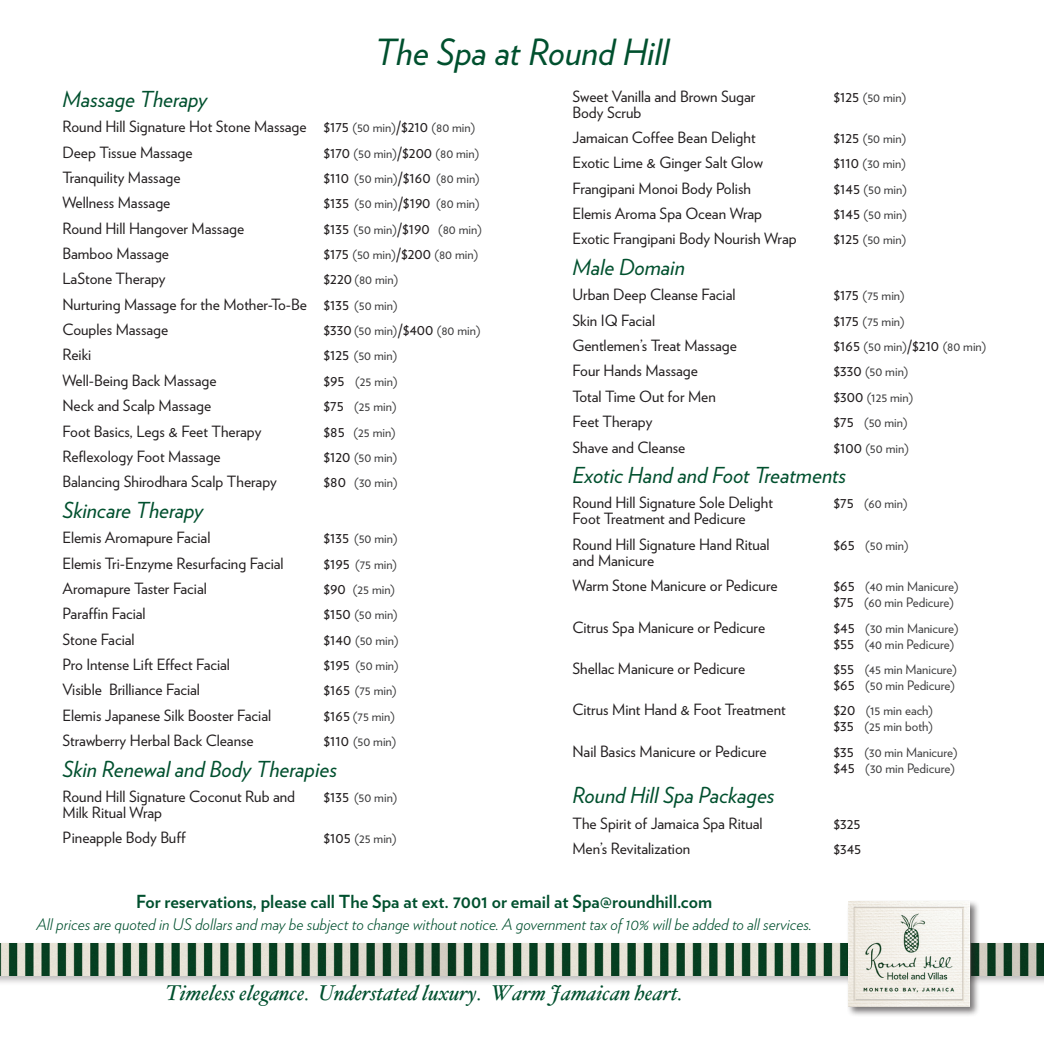
<style>
.page{position:relative;width:1044px;height:1044px;background:#fff}
.page>*{position:absolute;margin:0;border:0;box-sizing:border-box;transform-origin:0 0}
.t1{font:italic 36px "Verlag";color:#00502e}
.t2{font:italic 22px "Verlag";color:#00502e}
.t3{font:italic 21.4px "Hoefler Text";color:#00502e}
.t4{font:700 18px "Verlag";color:#00502e}
.t5{font:italic 300 16px "Verlag";color:#00502e}
.t6{font:15.6px/16px "Verlag";color:#231f20}
.t7{font:13px "Verlag";color:#3e3e3f}
.s1{font-size:15.6px;color:#231f20}
</style>
<div class="page">
<div style="left:0;top:941px;width:1044px;height:45px;background:#231f20;opacity:.3"></div>
<img style="left:0;top:943px;width:457px;height:33px">
<img style="left:457px;top:943px;width:587px;height:33px">
<div style="left:847px;top:900px;width:133px;height:117px;background:#231f20;opacity:.6"></div>
<img style="left:848px;top:902px;width:122px;height:105px">
<p class="t1" style="left:375px;top:24px;width:296px">The Spa at Round Hill</p>
<p class="t2" style="left:62px;top:82px;width:147px">Massage Therapy</p>
<p class="t6" style="left:62px;top:118px;width:246px">Round Hill Signature Hot Stone Massage</p>
<p class="t7" style="left:323px;top:118px;width:153px"><span class="s1">$175</span> (50 min)<span class="s1">/$210</span> (80 min)</p>
<p class="t6" style="left:62px;top:143px;width:132px">Deep Tissue Massage</p>
<p class="t7" style="left:323px;top:143px;width:157px"><span class="s1">$170</span> (50 min)<span class="s1">/$200</span> (80 min)</p>
<p class="t6" style="left:62px;top:169px;width:120px">Tranquility Massage</p>
<p class="t7" style="left:323px;top:169px;width:158px"><span class="s1">$110</span> (50 min)<span class="s1">/$160</span> (80 min)</p>
<p class="t6" style="left:62px;top:194px;width:109px">Wellness Massage</p>
<p class="t7" style="left:323px;top:194px;width:158px"><span class="s1">$135</span> (50 min)<span class="s1">/$190</span> (80 min)</p>
<p class="t6" style="left:62px;top:219px;width:183px">Round Hill Hangover Massage</p>
<p class="t7" style="left:323px;top:219px;width:160px"><span class="s1">$135</span> (50 min)<span class="s1">/$190</span> (80 min)</p>
<p class="t6" style="left:62px;top:245px;width:108px">Bamboo Massage</p>
<p class="t7" style="left:323px;top:245px;width:156px"><span class="s1">$175</span> (50 min)<span class="s1">/$200</span> (80 min)</p>
<p class="t6" style="left:62px;top:270px;width:105px">LaStone Therapy</p>
<p class="t7" style="left:323px;top:270px;width:76px"><span class="s1">$220</span> (80 min)</p>
<p class="t6" style="left:62px;top:295px;width:246px">Nurturing Massage for the Mother-To-Be</p>
<p class="t7" style="left:323px;top:295px;width:76px"><span class="s1">$135</span> (50 min)</p>
<p class="t6" style="left:62px;top:321px;width:107px">Couples Massage</p>
<p class="t7" style="left:323px;top:321px;width:159px"><span class="s1">$330</span> (50 min)<span class="s1">/$400</span> (80 min)</p>
<p class="t6" style="left:62px;top:346px;width:30px">Reiki</p>
<p class="t7" style="left:323px;top:346px;width:75px"><span class="s1">$125</span> (50 min)</p>
<p class="t6" style="left:62px;top:371px;width:156px">Well-Being Back Massage</p>
<p class="t7" style="left:323px;top:371px;width:75px"><span class="s1">$95</span> (25 min)</p>
<p class="t6" style="left:62px;top:397px;width:150px">Neck and Scalp Massage</p>
<p class="t7" style="left:323px;top:397px;width:75px"><span class="s1">$75</span> (25 min)</p>
<p class="t6" style="left:62px;top:422px;width:201px">Foot Basics, Legs &amp; Feet Therapy</p>
<p class="t7" style="left:323px;top:422px;width:74px"><span class="s1">$85</span> (25 min)</p>
<p class="t6" style="left:62px;top:448px;width:160px">Reflexology Foot Massage</p>
<p class="t7" style="left:323px;top:448px;width:75px"><span class="s1">$120</span> (50 min)</p>
<p class="t6" style="left:62px;top:473px;width:216px">Balancing Shirodhara Scalp Therapy</p>
<p class="t7" style="left:323px;top:473px;width:76px"><span class="s1">$80</span> (30 min)</p>
<p class="t2" style="left:62px;top:493px;width:142px">Skincare Therapy</p>
<p class="t6" style="left:62px;top:529px;width:149px">Elemis Aromapure Facial</p>
<p class="t7" style="left:323px;top:529px;width:76px"><span class="s1">$135</span> (50 min)</p>
<p class="t6" style="left:62px;top:554px;width:223px">Elemis Tri-Enzyme Resurfacing Facial</p>
<p class="t7" style="left:323px;top:554px;width:75px"><span class="s1">$195</span> (75 min)</p>
<p class="t6" style="left:62px;top:580px;width:146px">Aromapure Taster Facial</p>
<p class="t7" style="left:323px;top:580px;width:73px"><span class="s1">$90</span> (25 min)</p>
<p class="t6" style="left:62px;top:605px;width:85px">Paraffin Facial</p>
<p class="t7" style="left:323px;top:605px;width:76px"><span class="s1">$150</span> (50 min)</p>
<p class="t6" style="left:62px;top:630px;width:74px">Stone Facial</p>
<p class="t7" style="left:323px;top:630px;width:77px"><span class="s1">$140</span> (50 min)</p>
<p class="t6" style="left:62px;top:656px;width:169px">Pro Intense Lift Effect Facial</p>
<p class="t7" style="left:323px;top:656px;width:77px"><span class="s1">$195</span> (50 min)</p>
<p class="t6" style="left:62px;top:681px;width:139px">Visible Brilliance Facial</p>
<p class="t7" style="left:323px;top:681px;width:75px"><span class="s1">$165</span> (75 min)</p>
<p class="t6" style="left:62px;top:706px;width:210px">Elemis Japanese Silk Booster Facial</p>
<p class="t7" style="left:323px;top:706px;width:73px"><span class="s1">$165</span> (75 min)</p>
<p class="t6" style="left:62px;top:732px;width:193px">Strawberry Herbal Back Cleanse</p>
<p class="t7" style="left:323px;top:732px;width:74px"><span class="s1">$110</span> (50 min)</p>
<p class="t2" style="left:62px;top:752px;width:276px">Skin Renewal and Body Therapies</p>
<p class="t6" style="left:62px;top:788px;width:234px">Round Hill Signature Coconut Rub and<br>Milk Ritual Wrap</p>
<p class="t7" style="left:323px;top:788px;width:75px"><span class="s1">$135</span> (50 min)</p>
<p class="t6" style="left:62px;top:829px;width:125px">Pineapple Body Buff</p>
<p class="t7" style="left:323px;top:829px;width:75px"><span class="s1">$105</span> (25 min)</p>
<p class="t6" style="left:572px;top:87px;width:185px">Sweet Vanilla and Brown Sugar</p>
<p class="t6" style="left:572px;top:103px;width:70px">Body Scrub</p>
<p class="t7" style="left:833px;top:87px;width:74px"><span class="s1">$125</span> (50 min)</p>
<p class="t6" style="left:572px;top:129px;width:185px">Jamaican Coffee Bean Delight</p>
<p class="t7" style="left:833px;top:129px;width:74px"><span class="s1">$125</span> (50 min)</p>
<p class="t6" style="left:572px;top:154px;width:192px">Exotic Lime &amp; Ginger Salt Glow</p>
<p class="t7" style="left:833px;top:154px;width:74px"><span class="s1">$110</span> (30 min)</p>
<p class="t6" style="left:572px;top:179px;width:180px">Frangipani Monoi Body Polish</p>
<p class="t7" style="left:833px;top:179px;width:75px"><span class="s1">$145</span> (50 min)</p>
<p class="t6" style="left:572px;top:205px;width:191px">Elemis Aroma Spa Ocean Wrap</p>
<p class="t7" style="left:833px;top:205px;width:75px"><span class="s1">$145</span> (50 min)</p>
<p class="t6" style="left:572px;top:230px;width:226px">Exotic Frangipani Body Nourish Wrap</p>
<p class="t7" style="left:833px;top:230px;width:74px"><span class="s1">$125</span> (50 min)</p>
<p class="t2" style="left:572px;top:250px;width:114px">Male Domain</p>
<p class="t6" style="left:572px;top:286px;width:165px">Urban Deep Cleanse Facial</p>
<p class="t7" style="left:833px;top:286px;width:73px"><span class="s1">$175</span> (75 min)</p>
<p class="t6" style="left:572px;top:311px;width:84px">Skin IQ Facial</p>
<p class="t7" style="left:833px;top:311px;width:73px"><span class="s1">$175</span> (75 min)</p>
<p class="t6" style="left:572px;top:337px;width:166px">Gentlemen’s Treat Massage</p>
<p class="t7" style="left:833px;top:337px;width:154px"><span class="s1">$165</span> (50 min)<span class="s1">/$210</span> (80 min)</p>
<p class="t6" style="left:572px;top:362px;width:127px">Four Hands Massage</p>
<p class="t7" style="left:833px;top:362px;width:76px"><span class="s1">$330</span> (50 min)</p>
<p class="t6" style="left:572px;top:387px;width:145px">Total Time Out for Men</p>
<p class="t7" style="left:833px;top:387px;width:81px"><span class="s1">$300</span> (125 min)</p>
<p class="t6" style="left:572px;top:413px;width:82px">Feet Therapy</p>
<p class="t7" style="left:833px;top:413px;width:76px"><span class="s1">$75</span> (50 min)</p>
<p class="t6" style="left:572px;top:438px;width:114px">Shave and Cleanse</p>
<p class="t7" style="left:833px;top:438px;width:77px"><span class="s1">$100</span> (50 min)</p>
<p class="t2" style="left:572px;top:458px;width:275px">Exotic Hand and Foot Treatments</p>
<p class="t6" style="left:572px;top:494px;width:202px">Round Hill Signature Sole Delight</p>
<p class="t6" style="left:572px;top:510px;width:175px">Foot Treatment and Pedicure</p>
<p class="t7" style="left:833px;top:494px;width:76px"><span class="s1">$75</span> (60 min)</p>
<p class="t6" style="left:572px;top:535px;width:199px">Round Hill Signature Hand Ritual</p>
<p class="t6" style="left:572px;top:551px;width:83px">and Manicure</p>
<p class="t7" style="left:833px;top:535px;width:77px"><span class="s1">$65</span> (50 min)</p>
<p class="t6" style="left:572px;top:577px;width:207px">Warm Stone Manicure or Pedicure</p>
<p class="t7" style="left:833px;top:577px;width:127px"><span class="s1">$65</span> (40 min Manicure)</p>
<p class="t7" style="left:833px;top:593px;width:122px"><span class="s1">$75</span> (60 min Pedicure)</p>
<p class="t6" style="left:572px;top:618px;width:194px">Citrus Spa Manicure or Pedicure</p>
<p class="t7" style="left:833px;top:618px;width:127px"><span class="s1">$45</span> (30 min Manicure)</p>
<p class="t7" style="left:833px;top:634px;width:122px"><span class="s1">$55</span> (40 min Pedicure)</p>
<p class="t6" style="left:572px;top:660px;width:174px">Shellac Manicure or Pedicure</p>
<p class="t7" style="left:833px;top:660px;width:125px"><span class="s1">$55</span> (45 min Manicure)</p>
<p class="t7" style="left:833px;top:676px;width:123px"><span class="s1">$65</span> (50 min Pedicure)</p>
<p class="t6" style="left:572px;top:701px;width:215px">Citrus Mint Hand &amp; Foot Treatment</p>
<p class="t7" style="left:833px;top:701px;width:101px"><span class="s1">$20</span> (15 min each)</p>
<p class="t7" style="left:833px;top:717px;width:101px"><span class="s1">$35</span> (25 min both)</p>
<p class="t6" style="left:572px;top:742px;width:196px">Nail Basics Manicure or Pedicure</p>
<p class="t7" style="left:833px;top:742px;width:126px"><span class="s1">$35</span> (30 min Manicure)</p>
<p class="t7" style="left:833px;top:758px;width:123px"><span class="s1">$45</span> (30 min Pedicure)</p>
<p class="t2" style="left:572px;top:778px;width:204px">Round Hill Spa Packages</p>
<p class="t6" style="left:572px;top:814px;width:192px">The Spirit of Jamaica Spa Ritual</p>
<p class="t6" style="left:833px;top:814px;width:29px">$325</p>
<p class="t6" style="left:572px;top:840px;width:119px">Men’s Revitalization</p>
<p class="t6" style="left:833px;top:840px;width:29px">$345</p>
<p class="t4" style="left:136px;top:887px;width:577px">For reservations, please call The Spa at ext. 7001 or email at Spa@roundhill.com</p>
<p class="t5" style="left:36px;top:912px;width:777px">All prices are quoted in US dollars and may be subject to change without notice. A government tax of 10% will be added to all services.</p>
<h3 class="t3" style="left:165px;top:981px;width:519px">Timeless elegance. Understated luxury. Warm Jamaican heart.</h3>
</div>
